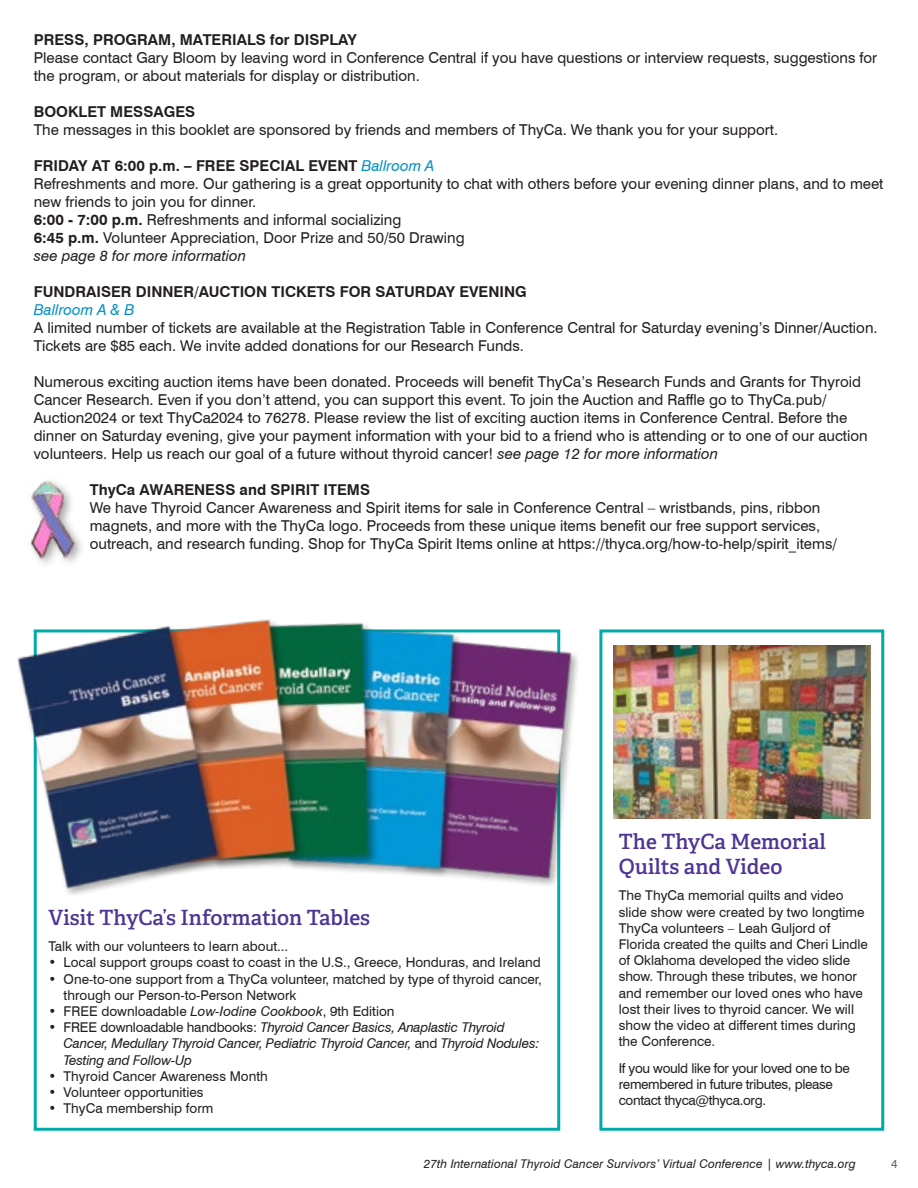
<style>
.page{position:relative;width:918px;height:1188px;background:#fff}
.page>*{position:absolute;margin:0;border:0;box-sizing:border-box;transform-origin:0 0}
.t1{font:600 21px/25.2px "Adelle";color:#4e3594}
.t2{font:15px/18px "Swiss 721 BT";color:#231f20}
.t3{font:700 15px "Swiss 721 BT";color:#231f20}
.t4{font:italic 15px "Swiss 721 BT";color:#0090c6}
.t5{font:13.5px/16.2px "Swiss 721 BT";color:#231f20}
.t6{font:italic 13.5px/16.2px "Swiss 721 BT";letter-spacing:-.015em;color:#231f20}
.t7{font:13.5px/16.2px "Swiss 721 BT";letter-spacing:-.025em;color:#231f20}
.t8{font:italic 12px "Swiss 721 BT";letter-spacing:.01em;color:#231f20}
.t9{font:12px "Swiss 721 BT";color:#636466}
.s1{font-weight:700}
.s2{font-style:italic;color:#0090c6}
.s3{font-style:italic}
.s4{font-style:normal}
</style>
<div class="page">
<div style="left:599px;top:629px;width:285px;height:502px;border:3px solid #00aba9"></div>
<img style="left:17px;top:619px;width:561px;height:307px">
<img style="left:31px;top:480px;width:51px;height:85px">
<img style="left:613px;top:646px;width:257px;height:173px">
<p class="t3" style="left:34px;top:31px;width:325px">PRESS, PROGRAM, MATERIALS for DISPLAY</p>
<p class="t2" style="left:34px;top:49px;width:845px">Please contact Gary Bloom by leaving word in Conference Central if you have questions or interview requests, suggestions for the program, or about materials for display or distribution.</p>
<p class="t3" style="left:34px;top:103px;width:163px">BOOKLET MESSAGES</p>
<p class="t2" style="left:34px;top:121px;width:746px">The messages in this booklet are sponsored by friends and members of ThyCa. We thank you for your support.</p>
<p class="t2" style="left:34px;top:157px;width:851px"><span class="s1">FRIDAY AT 6:00 p.m. – FREE SPECIAL EVENT</span> <span class="s2">Ballroom A<br></span>Refreshments and more. Our gathering is a great opportunity to chat with others before your evening dinner plans, and to meet new friends to join you for dinner.<br><span class="s1">6:00 - 7:00 p.m.</span> Refreshments and informal socializing<br><span class="s1">6:45 p.m.</span> Volunteer Appreciation, Door Prize and 50/50 Drawing<br><span class="s3">see page 8 for more information</span></p>
<p class="t3" style="left:34px;top:283px;width:495px">FUNDRAISER DINNER/AUCTION TICKETS FOR SATURDAY EVENING</p>
<p class="t4" style="left:34px;top:301px;width:102px">Ballroom A &amp; B</p>
<p class="t2" style="left:34px;top:319px;width:845px">A limited number of tickets are available at the Registration Table in Conference Central for Saturday evening’s Dinner/Auction.<br>Tickets are $85 each. We invite added donations for our Research Funds.</p>
<p class="t2" style="left:34px;top:373px;width:836px">Numerous exciting auction items have been donated. Proceeds will benefit ThyCa’s Research Funds and Grants for Thyroid Cancer Research. Even if you don’t attend, you can support this event. To join the Auction and Raffle go to ThyCa.pub/ Auction2024 or text ThyCa2024 to 76278. Please review the list of exciting auction items in Conference Central. Before the dinner on Saturday evening, give your payment information with your bid to a friend who is attending or to one of our auction volunteers. Help us reach our goal of a future without thyroid cancer! <span class="s3">see page 12 for more information</span></p>
<p class="t3" style="left:90px;top:481px;width:282px">ThyCa AWARENESS and SPIRIT ITEMS</p>
<p class="t2" style="left:90px;top:499px;width:749px">We have Thyroid Cancer Awareness and Spirit items for sale in Conference Central – wristbands, pins, ribbon magnets, and more with the ThyCa logo. Proceeds from these unique items benefit our free support services, outreach, and research funding. Shop for ThyCa Spirit Items online at https://thyca.org/how-to-help/spirit_items/</p>
<h1 class="t1" style="left:49px;top:905px;width:323px">Visit ThyCa’s Information Tables</h1>
<p class="t5" style="left:49px;top:938px;width:241px">Talk with our volunteers to learn about...</p>
<p class="t5" style="left:49px;top:954px;width:494px">• Local support groups coast to coast in the U.S., Greece, Honduras, and Ireland</p>
<p class="t5" style="left:64px;top:971px;width:480px;text-indent:-15px">• One-to-one support from a ThyCa volunteer, matched by type of thyroid cancer, through our Person-to-Person Network</p>
<p class="t5" style="left:49px;top:1003px;width:348px">• FREE downloadable <span class="s3">Low-Iodine Cookbook</span>, 9th Edition</p>
<p class="t6" style="left:64px;top:1019px;width:477px;text-indent:-15px"><span class="s4">• FREE downloadable handbooks:</span> Thyroid Cancer Basics, Anaplastic Thyroid<br>Cancer, Medullary Thyroid Cancer, Pediatric Thyroid Cancer, <span class="s4">and</span> Thyroid Nodules:<br>Testing and Follow-Up</p>
<p class="t5" style="left:49px;top:1068px;width:221px">• Thyroid Cancer Awareness Month</p>
<p class="t5" style="left:49px;top:1084px;width:156px">• Volunteer opportunities</p>
<p class="t5" style="left:49px;top:1100px;width:166px">• ThyCa membership form</p>
<h1 class="t1" style="left:619px;top:829px;width:209px">The ThyCa Memorial<br>Quilts and Video</h1>
<p class="t5" style="left:619px;top:887px;width:251px">The ThyCa memorial quilts and video slide show were created by two longtime ThyCa volunteers – Leah Guljord of Florida created the quilts and Cheri Lindle of Oklahoma developed the video slide show. Through these tributes, we honor and remember our loved ones who have lost their lives to thyroid cancer. We will show the video at different times during the Conference.</p>
<p class="t7" style="left:619px;top:1060px;width:233px">If you would like for your loved one to be remembered in future tributes, please contact thyca@thyca.org.</p>
<p class="t8" style="left:424px;top:1157px;width:434px">27th International Thyroid Cancer Survivors’ Virtual Conference | www.thyca.org</p>
<p class="t9" style="left:891px;top:1157px;width:8px">4</p>
</div>
